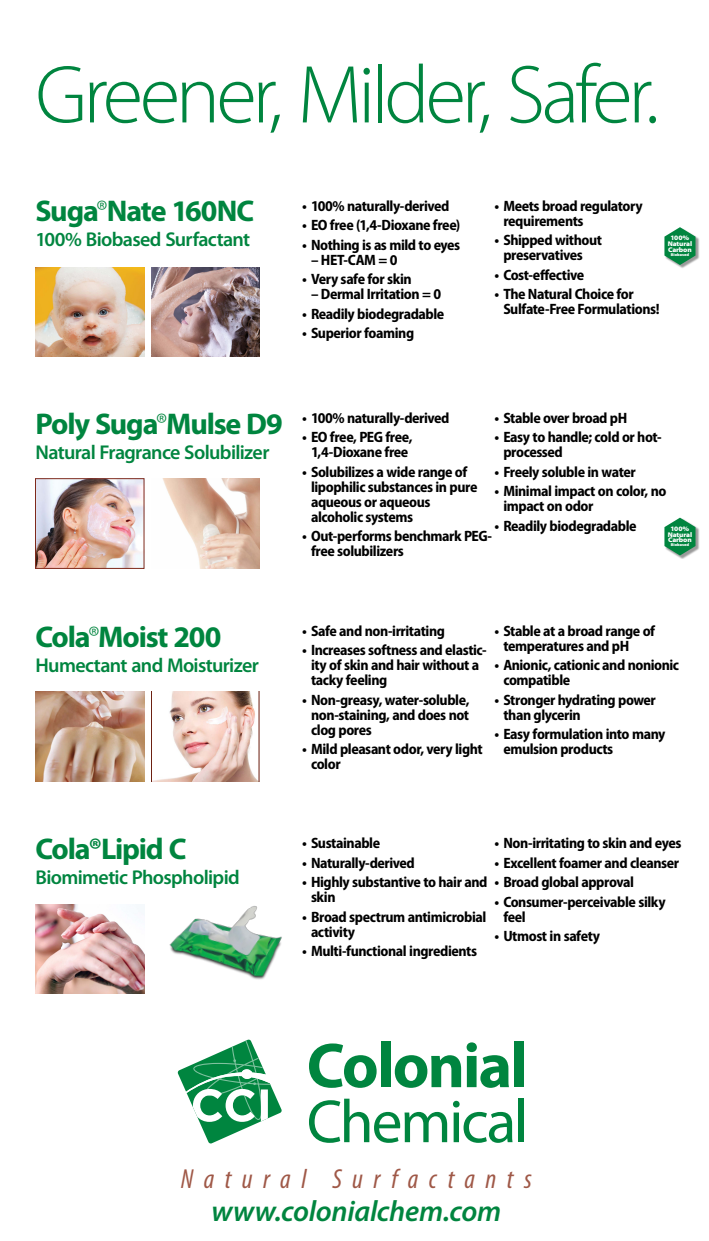
<style>
.page{position:relative;width:709px;height:1241px;background:#fff}
.page>*{position:absolute;margin:0;border:0;box-sizing:border-box;transform-origin:0 0}
.t1{font:300 82.8px "Myriad Pro";letter-spacing:-.05em;color:#00853f}
.t2{font:700 63.83px "Myriad Pro";letter-spacing:-.03em;color:#00853f}
.t3{font:61.25px "Myriad Pro";letter-spacing:-.035em;color:#00853f}
.t4{font:700 30px "Myriad Pro";letter-spacing:-.04em;color:#00853f}
.t5{font:italic 600 29.38px "Myriad Pro";letter-spacing:-.01em;color:#00853f}
.t6{font:italic condensed 27.6px "Myriad Pro";letter-spacing:.38em;color:#9f5847}
.t7{font:600 20px "Myriad Pro";letter-spacing:-.035em;color:#00853f}
.t8{font:700 semi-condensed 15px/15px "Myriad Pro";letter-spacing:-.03em;color:#000}
.t9{font:900 semi-expanded 6.78px/5.8px "Myriad Pro";letter-spacing:-.015em;color:#fff;text-align:center}
.t10{font:900 semi-expanded 4.08px "Myriad Pro";letter-spacing:-.01em;color:#fff}
.s1{font-weight:300;font-stretch:condensed}
</style>
<div class="page">
<img style="left:151px;top:267px;width:108px;height:90px">
<img style="left:162px;top:478px;width:97px;height:90px">
<svg style="left:151px;top:691px;width:108px;height:90px"></svg>
<img style="left:35px;top:267px;width:109px;height:90px">
<img style="left:37px;top:480px;width:105px;height:86px">
<div style="left:35px;top:478px;width:109px;height:90px;border:1px solid #7f2a1c"></div>
<svg style="left:35px;top:691px;width:109px;height:90px;background:#c09a82"></svg>
<img style="left:35px;top:904px;width:109px;height:89px">
<div style="left:665px;top:228px;width:34px;height:41px;background:#000;opacity:.4"></div>
<svg style="left:664px;top:227px;width:31px;height:38px"></svg>
<div style="left:665px;top:518px;width:34px;height:41px;background:#000;opacity:.4"></div>
<svg style="left:664px;top:517px;width:31px;height:38px"></svg>
<svg style="left:177px;top:1039px;width:105px;height:104px"></svg>
<img style="left:169px;top:906px;width:113px;height:74px">
<h1 class="t1" style="left:35px;top:45px;width:625px">Greener, Milder, Safer.</h1>
<h3 class="t4" style="left:35px;top:191px;width:220px">Suga<span class="s1">®</span>Nate 160NC</h3>
<h3 class="t7" style="left:35px;top:226px;width:216px">100% Biobased Surfactant</h3>
<p class="t8" style="left:302px;top:198px;width:149px">• 100% naturally-derived</p>
<p class="t8" style="left:302px;top:217px;width:160px">• EO free (1,4-Dioxane free)</p>
<p class="t8" style="left:302px;top:237px;width:160px">• Nothing is as mild to eyes</p>
<p class="t8" style="left:311px;top:252px;width:88px">– HET-CAM = 0</p>
<p class="t8" style="left:302px;top:271px;width:111px">• Very safe for skin</p>
<p class="t8" style="left:311px;top:286px;width:132px">– Dermal Irritation = 0</p>
<p class="t8" style="left:302px;top:306px;width:144px">• Readily biodegradable</p>
<p class="t8" style="left:302px;top:325px;width:114px">• Superior foaming</p>
<p class="t8" style="left:503px;top:198px;width:141px;text-indent:-9px">• Meets broad regulatory requirements</p>
<p class="t8" style="left:503px;top:232px;width:100px;text-indent:-9px">• Shipped without preservatives</p>
<p class="t8" style="left:494px;top:267px;width:91px">• Cost-effective</p>
<p class="t8" style="left:503px;top:286px;width:158px;text-indent:-9px">• The Natural Choice for<br>Sulfate-Free Formulations!</p>
<p class="t9" style="left:667px;top:235px;width:26px">100%<br>Natural<br>Carbon</p>
<p class="t10" style="left:670px;top:252px;width:20px">Biobased</p>
<h3 class="t4" style="left:35px;top:404px;width:249px">Poly Suga<span class="s1">®</span>Mulse D9</h3>
<h3 class="t7" style="left:35px;top:439px;width:235px">Natural Fragrance Solubilizer</h3>
<p class="t8" style="left:302px;top:409px;width:149px">• 100% naturally-derived</p>
<p class="t8" style="left:302px;top:429px;width:112px;text-align:center">• EO free, PEG free,<br>1,4-Dioxane free</p>
<p class="t8" style="left:311px;top:463px;width:168px;text-indent:-9px">• Solubilizes a wide range of lipophilic substances in pure aqueous or aqueous alcoholic systems</p>
<p class="t8" style="left:311px;top:528px;width:183px;text-indent:-9px">• Out-performs benchmark PEG&shy;free solubilizers</p>
<p class="t8" style="left:494px;top:409px;width:134px">• Stable over broad pH</p>
<p class="t8" style="left:503px;top:429px;width:160px;text-indent:-9px">• Easy to handle; cold or hot&shy;processed</p>
<p class="t8" style="left:494px;top:463px;width:143px">• Freely soluble in water</p>
<p class="t8" style="left:503px;top:483px;width:165px;text-indent:-9px">• Minimal impact on color, no impact on odor</p>
<p class="t8" style="left:494px;top:517px;width:144px">• Readily biodegradable</p>
<p class="t9" style="left:667px;top:525px;width:26px">100%<br>Natural<br>Carbon</p>
<p class="t10" style="left:670px;top:542px;width:20px">Biobased</p>
<h3 class="t4" style="left:35px;top:616px;width:187px">Cola<span class="s1">®</span>Moist 200</h3>
<h3 class="t7" style="left:35px;top:652px;width:225px">Humectant and Moisturizer</h3>
<h3 class="t4" style="left:35px;top:829px;width:153px">Cola®Lipid C</h3>
<h3 class="t7" style="left:35px;top:864px;width:206px">Biomimetic Phospholipid</h3>
<p class="t8" style="left:302px;top:622px;width:144px">• Safe and non-irritating</p>
<p class="t8" style="left:311px;top:642px;width:177px;text-indent:-9px">• Increases softness and elastic&shy;ity of skin and hair without a tacky feeling</p>
<p class="t8" style="left:311px;top:691px;width:160px;text-align:justify;text-indent:-9px">• Non-greasy, water-soluble, non-staining, and does not clog pores</p>
<p class="t8" style="left:311px;top:741px;width:173px;text-indent:-9px">• Mild pleasant odor, very light color</p>
<p class="t8" style="left:503px;top:622px;width:153px;text-indent:-9px">• Stable at a broad range of temperatures and pH</p>
<p class="t8" style="left:503px;top:657px;width:177px;text-indent:-9px">• Anionic, cationic and nonionic compatible</p>
<p class="t8" style="left:503px;top:691px;width:154px;text-indent:-9px">• Stronger hydrating power than glycerin</p>
<p class="t8" style="left:503px;top:726px;width:163px;text-indent:-9px">• Easy formulation into many emulsion products</p>
<p class="t8" style="left:302px;top:834px;width:80px">• Sustainable</p>
<p class="t8" style="left:302px;top:854px;width:114px">• Naturally-derived</p>
<p class="t8" style="left:311px;top:873px;width:178px;text-indent:-9px">• Highly substantive to hair and skin</p>
<p class="t8" style="left:311px;top:908px;width:177px;text-indent:-9px">• Broad spectrum antimicrobial activity</p>
<p class="t8" style="left:302px;top:942px;width:177px">• Multi-functional ingredients</p>
<p class="t8" style="left:494px;top:834px;width:188px">• Non-irritating to skin and eyes</p>
<p class="t8" style="left:494px;top:854px;width:186px">• Excellent foamer and cleanser</p>
<p class="t8" style="left:494px;top:873px;width:141px">• Broad global approval</p>
<p class="t8" style="left:503px;top:893px;width:164px;text-indent:-9px">• Consumer-perceivable silky feel</p>
<p class="t8" style="left:494px;top:927px;width:107px">• Utmost in safety</p>
<h2 class="t2" style="left:307px;top:1023px;width:222px">Colonial</h2>
<h3 class="t3" style="left:307px;top:1083px;width:223px">Chemical</h3>
<h3 class="t6" style="left:181px;top:1161px;width:352px">Natural Surfactants</h3>
<h3 class="t5" style="left:211px;top:1192px;width:291px">www.colonialchem.com</h3>
</div>
